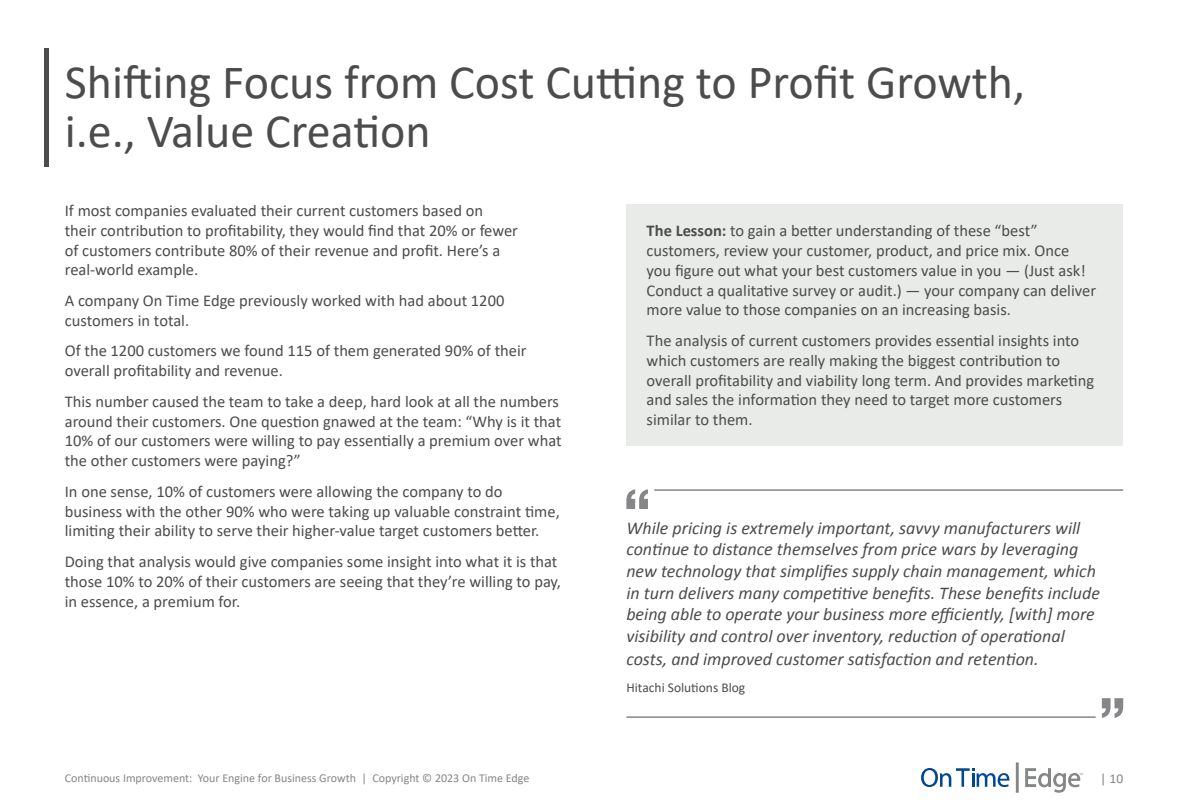
<style>
.page{position:relative;width:1188px;height:810px;background:#fff}
.page>*{position:absolute;margin:0;border:0;box-sizing:border-box;transform-origin:0 0}
.t1{font:48px/49.5px "Calibri";color:#4c4c4d}
.t2{font:italic 18px/21.6px "Calibri";color:#4c4c4d}
.t3{font:16.5px/19.8px "Calibri";color:#4c4c4d}
.t4{font:13.5px "Calibri";color:#4c4c4d}
.t5{font:13.5px "Calibri";color:#858688}
.t6{font:12px "Calibri";color:#858688}
.s1{font-weight:700}
</style>
<div class="page">
<hr style="left:1016px;top:762px;width:3px;height:31px;background:#858688">
<svg style="left:1025px;top:768px;width:58px;height:25px"></svg>
<svg style="left:921px;top:768px;width:88px;height:19px"></svg>
<div style="left:626px;top:204px;width:497px;height:242px;background:#e9ebe9"></div>
<svg style="left:626px;top:489px;width:22px;height:20px"></svg>
<hr style="left:654px;top:489px;width:469px;height:2px;background:#858688">
<svg style="left:1102px;top:698px;width:21px;height:20px"></svg>
<hr style="left:626px;top:716px;width:470px;height:2px;background:#858688">
<div style="left:44px;top:48px;width:5px;height:119px;background:#4c4c4d"></div>
<h1 class="t1" style="left:65px;top:56px;width:962px">Shifting Focus from Cost Cutting to Profit Growth, i.e., Value Creation</h1>
<p class="t3" style="left:65px;top:200px;width:455px">If most companies evaluated their current customers based on their contribution to profitability, they would find that 20% or fewer of customers contribute 80% of their revenue and profit. Here’s a real-world example.</p>
<p class="t3" style="left:65px;top:290px;width:441px">A company On Time Edge previously worked with had about 1200 customers in total.</p>
<p class="t3" style="left:65px;top:341px;width:463px">Of the 1200 customers we found 115 of them generated 90% of their overall profitability and revenue.</p>
<p class="t3" style="left:65px;top:391px;width:498px">This number caused the team to take a deep, hard look at all the numbers around their customers. One question gnawed at the team: “Why is it that 10% of our customers were willing to pay essentially a premium over what the other customers were paying?”</p>
<p class="t3" style="left:65px;top:481px;width:497px">In one sense, 10% of customers were allowing the company to do business with the other 90% who were taking up valuable constraint time, limiting their ability to serve their higher-value target customers better.</p>
<p class="t3" style="left:65px;top:551px;width:498px">Doing that analysis would give companies some insight into what it is that those 10% to 20% of their customers are seeing that they’re willing to pay, in essence, a premium for.</p>
<p class="t3" style="left:647px;top:220px;width:451px"><span class="s1">The Lesson:</span> to gain a better understanding of these “best” customers, review your customer, product, and price mix. Once you figure out what your best customers value in you — (Just ask!<br>Conduct a qualitative survey or audit.) — your company can deliver more value to those companies on an increasing basis.</p>
<p class="t3" style="left:647px;top:330px;width:449px">The analysis of current customers provides essential insights into which customers are really making the biggest contribution to overall profitability and viability long term. And provides marketing and sales the information they need to target more customers similar to them.</p>
<p class="t2" style="left:626px;top:516px;width:475px">While pricing is extremely important, savvy manufacturers will continue to distance themselves from price wars by leveraging new technology that simplifies supply chain management, which in turn delivers many competitive benefits. These benefits include being able to operate your business more efficiently, [with] more visibility and control over inventory, reduction of operational</p>
<p class="t2" style="left:626px;top:648px;width:414px">costs, and improved customer satisfaction and retention.</p>
<p class="t4" style="left:626px;top:678px;width:120px">Hitachi Solutions Blog</p>
<p class="t6" style="left:65px;top:770px;width:466px">Continuous Improvement: Your Engine for Business Growth | Copyright © 2023 On Time Edge</p>
<p class="t5" style="left:1100px;top:769px;width:24px">| 10</p>
</div>
